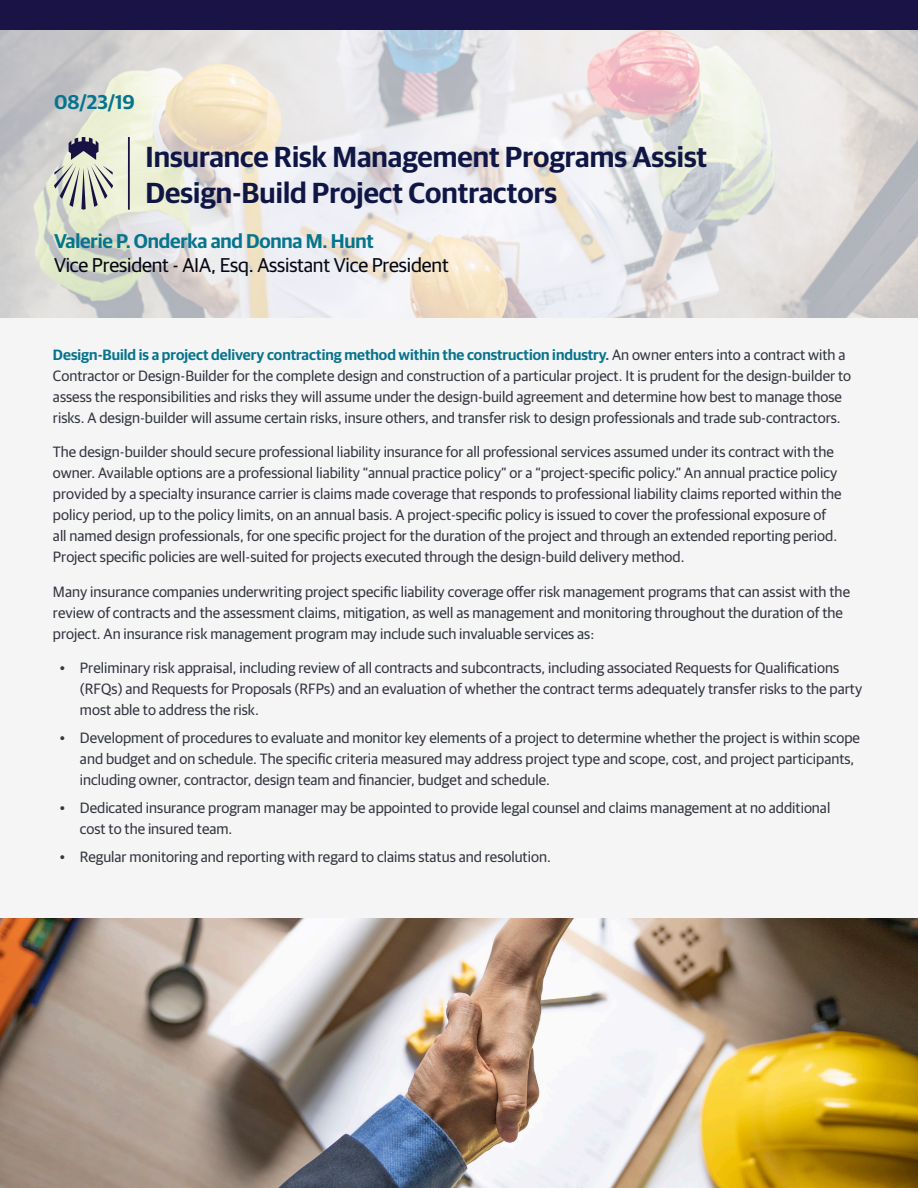
<style>
.page{position:relative;width:918px;height:1188px;background:#fff}
.page>*{position:absolute;margin:0;border:0;box-sizing:border-box;transform-origin:0 0}
.t1{font:600 29.1px/36.3px "Guardian Sans";color:#0f1646}
.t2{font:19.95px "Guardian Sans";letter-spacing:-.01em;color:#060714}
.t3{font:600 19.95px "Guardian Sans";letter-spacing:-.01em;color:#06748c}
.t4{font:15px/21px "Guardian Sans";color:#343741}
.s1{font-weight:600;color:#06748c}
</style>
<div class="page">
<div style="left:0;top:318px;width:918px;height:600px;background:#f5f5f5"></div>
<svg style="left:0;top:29px;width:918px;height:289px;background:#e1dfdc"></svg>
<div style="left:0;top:0;width:918px;height:29px;background:#1a1446"></div>
<svg style="left:54px;top:137px;width:59px;height:73px;background:#b9bbb3"></svg>
<hr style="left:128px;top:137px;width:2px;height:73px;background:#1a1446">
<img style="left:0;top:918px;width:917px;height:270px">
<p class="t3" style="left:54px;top:87px;width:82px">08/23/19</p>
<p class="t1" style="left:145px;top:136px;width:563px">Insurance Risk Management Programs Assist<br>Design-Build Project Contractors</p>
<p class="t3" style="left:54px;top:227px;width:321px">Valerie P. Onderka and Donna M. Hunt</p>
<p class="t2" style="left:54px;top:251px;width:396px">Vice President - AIA, Esq. Assistant Vice President</p>
<p class="t4" style="left:53px;top:343px;width:800px"><span class="s1">Design-Build is a project delivery contracting method within the construction industry.</span> An owner enters into a contract with a Contractor or Design-Builder for the complete design and construction of a particular project. It is prudent for the design-builder to assess the responsibilities and risks they will assume under the design-build agreement and determine how best to manage those risks. A design-builder will assume certain risks, insure others, and transfer risk to design professionals and trade sub-contractors.</p>
<p class="t4" style="left:53px;top:440px;width:790px">The design-builder should secure professional liability insurance for all professional services assumed under its contract with the owner. Available options are a professional liability “annual practice policy” or a “project-specific policy.” An annual practice policy provided by a specialty insurance carrier is claims made coverage that responds to professional liability claims reported within the policy period, up to the policy limits, on an annual basis. A project-specific policy is issued to cover the professional exposure of all named design professionals, for one specific project for the duration of the project and through an extended reporting period.<br>Project specific policies are well-suited for projects executed through the design-build delivery method.</p>
<p class="t4" style="left:53px;top:580px;width:799px">Many insurance companies underwriting project specific liability coverage offer risk management programs that can assist with the review of contracts and the assessment claims, mitigation, as well as management and monitoring throughout the duration of the project. An insurance risk management program may include such invaluable services as:</p>
<p class="t4" style="left:80px;top:656px;width:784px;text-indent:-20px">• Preliminary risk appraisal, including review of all contracts and subcontracts, including associated Requests for Qualifications (RFQs) and Requests for Proposals (RFPs) and an evaluation of whether the contract terms adequately transfer risks to the party most able to address the risk.</p>
<p class="t4" style="left:80px;top:726px;width:782px;text-indent:-20px">• Development of procedures to evaluate and monitor key elements of a project to determine whether the project is within scope and budget and on schedule. The specific criteria measured may address project type and scope, cost, and project participants, including owner, contractor, design team and financier, budget and schedule.</p>
<p class="t4" style="left:80px;top:796px;width:752px;text-indent:-20px">• Dedicated insurance program manager may be appointed to provide legal counsel and claims management at no additional cost to the insured team.</p>
<p class="t4" style="left:60px;top:845px;width:493px">• Regular monitoring and reporting with regard to claims status and resolution.</p>
</div>
